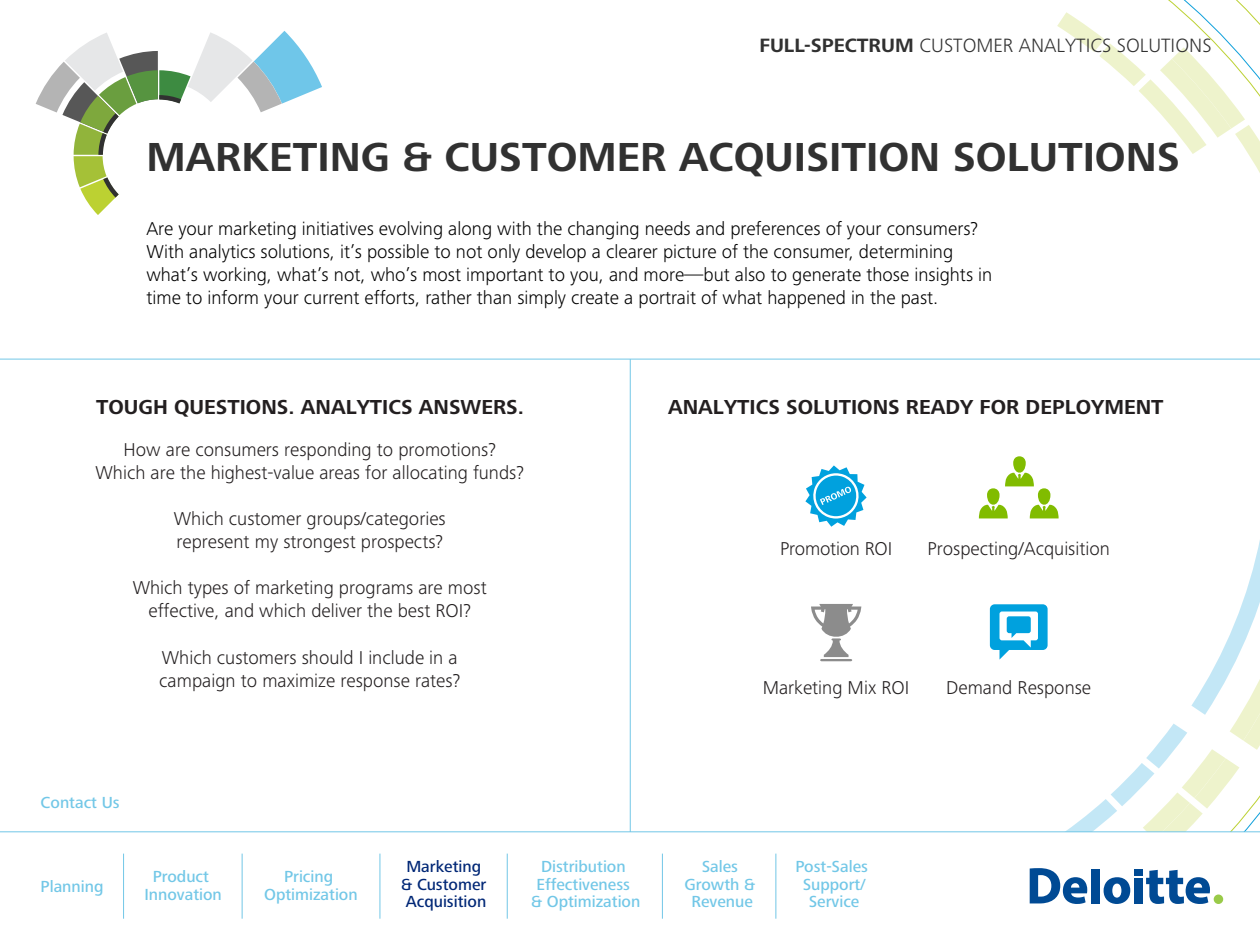
<style>
.page{position:relative;width:1260px;height:945px;background:#fff}
.page>*{position:absolute;margin:0;border:0;box-sizing:border-box;transform-origin:0 0}
.t1{font:700 42px "Frutiger Next Pro";color:#313131}
.t2{font:700 21px "Frutiger Next Pro";color:#231f20}
.t3{font:300 19.95px "Frutiger Next Pro";color:#313131}
.t4{font:300 19.25px/23.1px "Frutiger Next Pro";color:#000}
.t5{font:300 19.25px/23.1px "Frutiger Next Pro";color:#231f20;text-align:center}
.t6{font:500 16.62px/17.5px "Frutiger Next Pro";color:#72c7e7;text-align:center}
.t7{font:500 16.62px/17.5px "Frutiger Next Pro";color:#002776;text-align:center}
.s1{font-weight:700}
</style>
<div class="page">
<hr style="left:630px;top:359px;width:1px;height:501px;background:#72c7e7">
<svg style="left:1057px;top:12px;width:203px;height:161px"></svg>
<hr style="left:1px;top:359px;width:1259px;height:1px;background:#72c7e7">
<svg style="left:36px;top:31px;width:286px;height:184px"></svg>
<svg style="left:1px;top:831px;width:872px;height:88px"></svg>
<hr style="left:123px;top:854px;width:1px;height:65px;background:#72c7e7">
<hr style="left:242px;top:854px;width:1px;height:65px;background:#72c7e7">
<hr style="left:380px;top:854px;width:1px;height:65px;background:#72c7e7">
<hr style="left:507px;top:854px;width:1px;height:65px;background:#72c7e7">
<hr style="left:662px;top:854px;width:1px;height:65px;background:#72c7e7">
<hr style="left:775px;top:854px;width:1px;height:65px;background:#72c7e7">
<svg style="left:805px;top:465px;width:62px;height:62px"></svg>
<svg style="left:979px;top:456px;width:80px;height:62px"></svg>
<svg style="left:873px;top:540px;width:387px;height:364px"></svg>
<hr style="left:820px;top:659px;width:32px;height:2px;background:#8c8c8c">
<svg style="left:811px;top:604px;width:50px;height:53px"></svg>
<p class="t3" style="left:759px;top:34px;width:454px"><span class="s1">FULL-SPECTRUM</span> CUSTOMER ANALYTICS SOLUTIONS</p>
<h1 class="t1" style="left:146px;top:133px;width:1035px">MARKETING &amp; CUSTOMER ACQUISITION SOLUTIONS</h1>
<p class="t4" style="left:146px;top:217px;width:847px">Are your marketing initiatives evolving along with the changing needs and preferences of your consumers?<br>With analytics solutions, it’s possible to not only develop a clearer picture of the consumer, determining what’s working, what’s not, who’s most important to you, and more—but also to generate those insights in time to inform your current efforts, rather than simply create a portrait of what happened in the past.</p>
<p class="t2" style="left:96px;top:395px;width:429px">TOUGH QUESTIONS. ANALYTICS ANSWERS.</p>
<p class="t2" style="left:668px;top:395px;width:497px">ANALYTICS SOLUTIONS READY FOR DEPLOYMENT</p>
<p class="t5" style="left:96px;top:438px;width:430px">How are consumers responding to promotions?<br>Which are the highest-value areas for allocating funds?</p>
<p class="t5" style="left:174px;top:507px;width:273px;text-align:left">Which customer groups/categories represent my strongest prospects?</p>
<p class="t5" style="left:133px;top:576px;width:356px">Which types of marketing programs are most effective, and which deliver the best ROI?</p>
<p class="t5" style="left:159px;top:646px;width:302px;text-align:left">Which customers should I include in a campaign to maximize response rates?</p>
<p class="t6" style="left:41px;top:794px;width:81px">Contact Us</p>
<p class="t6" style="left:41px;top:877px;width:64px">Planning</p>
<p class="t6" style="left:144px;top:868px;width:79px">Product<br>Innovation</p>
<p class="t6" style="left:264px;top:868px;width:95px">Pricing<br>Optimization</p>
<p class="t7" style="left:401px;top:858px;width:87px">Marketing &amp; Customer<br>Acquisition</p>
<p class="t6" style="left:531px;top:858px;width:111px">Distribution<br>Effectiveness<br>&amp; Optimization</p>
<p class="t5" style="left:780px;top:537px;width:114px">Promotion ROI</p>
<p class="t5" style="left:928px;top:537px;width:184px">Prospecting/Acquisition</p>
<p class="t5" style="left:763px;top:676px;width:148px">Marketing Mix ROI</p>
<p class="t5" style="left:946px;top:676px;width:146px">Demand Response</p>
<p class="t6" style="left:684px;top:858px;width:72px">Sales<br>Growth &amp;<br>Revenue</p>
<p class="t6" style="left:795px;top:858px;width:74px">Post-Sales<br>Support/<br>Service</p>
</div>
